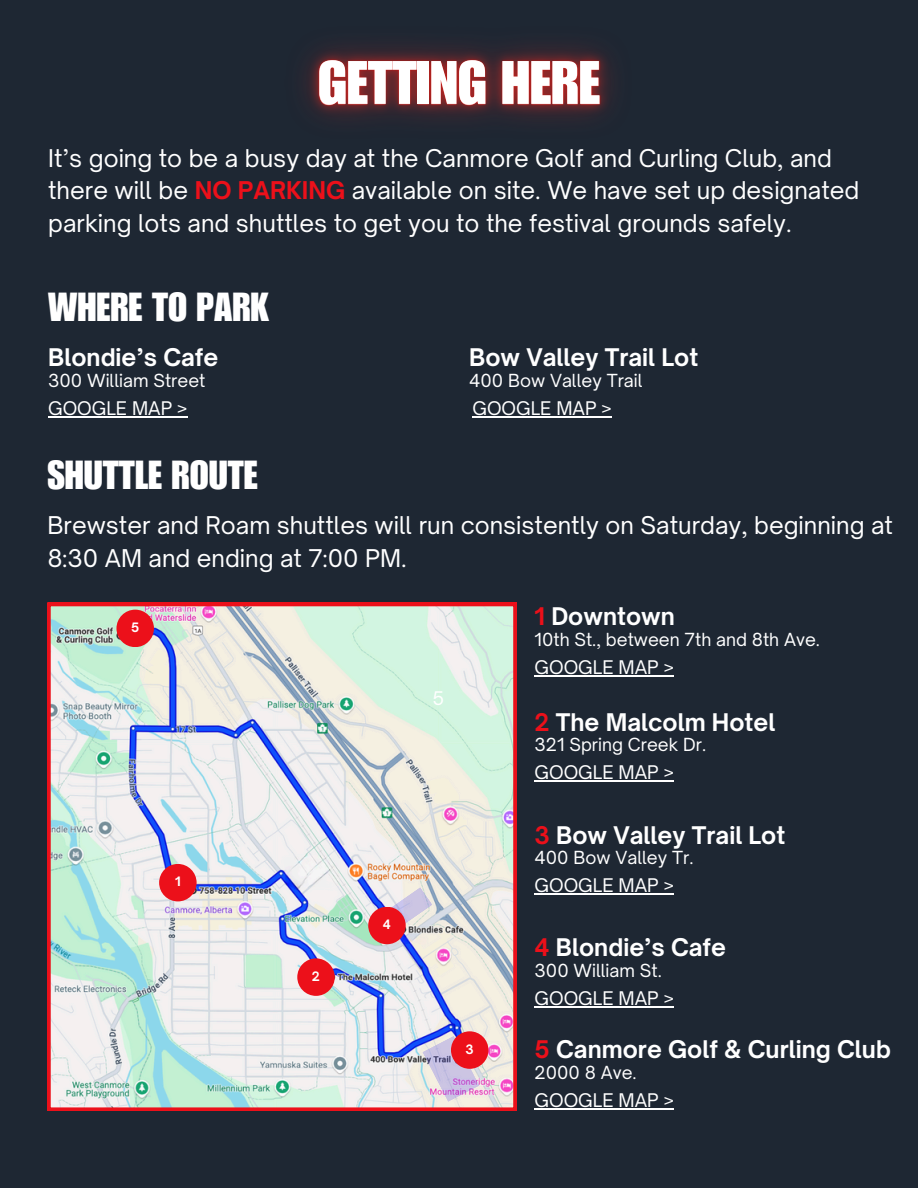
<style>
.page{position:relative;width:918px;height:1188px;background:#1e2733}
.page>*{position:absolute;margin:0;border:0;box-sizing:border-box;transform-origin:0 0}
.t1{font:60px "Impact LT Std";color:#fff}
.t2{font:39.45px "Impact LT Std";color:#fff}
.t3{font:23.4px/32.7px "Open Sauce One";color:#fff}
.t4{font:700 23.25px "Open Sauce One";color:#fff}
.t5{font:18px "Open Sauce One";color:#fff}
.t6{font:17.25px "Open Sauce One";color:#fff}
.t7{font:700 12.45px "Open Sauce One";color:#fff}
.s1{font-weight:700;color:#ec101a}
.s2{color:#ec101a}
</style>
<div class="page">
<svg style="left:47px;top:603px;width:469px;height:507px;background:#d6dcdc"></svg>
<div style="left:116px;top:610px;width:38px;height:37px;background:#ec101a;border-radius:50%"></div>
<div style="left:159px;top:864px;width:38px;height:37px;background:#ec101a;border-radius:50%"></div>
<div style="left:297px;top:958px;width:38px;height:38px;background:#ec101a;border-radius:50%"></div>
<svg style="left:422px;top:1036px;width:57px;height:66px;background:#cdc2de"></svg>
<div style="left:451px;top:1031px;width:37px;height:38px;background:#ec101a;border-radius:50%"></div>
<img style="left:303px;top:44px;width:310px;height:77px">
<hr style="left:48px;top:416px;width:139px;height:1px;background:#fff">
<hr style="left:472px;top:416px;width:140px;height:1px;background:#fff">
<hr style="left:535px;top:675px;width:139px;height:1px;background:#fff">
<hr style="left:535px;top:780px;width:139px;height:2px;background:#fff">
<hr style="left:535px;top:893px;width:139px;height:1px;background:#fff">
<hr style="left:535px;top:1006px;width:139px;height:1px;background:#fff">
<hr style="left:535px;top:1108px;width:139px;height:1px;background:#fff">
<svg style="left:390px;top:887px;width:42px;height:39px"></svg>
<div style="left:368px;top:907px;width:38px;height:37px;background:#ec101a;border-radius:50%"></div>
<p class="t1" style="left:318px;top:61px;width:283px">GETTING HERE</p>
<h5 class="t3" style="left:48px;top:141px;width:813px">It’s going to be a busy day at the Canmore Golf and Curling Club, and there will be <span class="s1">NO PARKING</span> available on site. We have set up designated parking lots and shuttles to get you to the festival grounds safely.</h5>
<h3 class="t2" style="left:48px;top:293px;width:222px">WHERE TO PARK</h3>
<h5 class="t4" style="left:48px;top:343px;width:172px">Blondie’s Cafe</h5>
<h2 class="t4" style="left:469px;top:343px;width:231px">Bow Valley Trail Lot</h2>
<h4 class="t6" style="left:48px;top:370px;width:159px">300 William Street</h4>
<p class="t6" style="left:469px;top:370px;width:175px">400 Bow Valley Trail</p>
<p class="t5" style="left:48px;top:397px;width:141px">GOOGLE MAP &gt;</p>
<p class="t5" style="left:472px;top:397px;width:141px">GOOGLE MAP &gt;</p>
<p class="t2" style="left:47px;top:461px;width:212px">SHUTTLE ROUTE</p>
<p class="t3" style="left:47px;top:509px;width:847px">Brewster and Roam shuttles will run consistently on Saturday, beginning at<br>8:30 AM and ending at 7:00 PM.</p>
<h1 class="t7" style="left:131px;top:620px;width:10px">5</h1>
<h4 class="t7" style="left:175px;top:874px;width:7px">1</h4>
<h2 class="t7" style="left:312px;top:968px;width:10px">2</h2>
<h3 class="t5" style="left:432px;top:687px;width:13px">5</h3>
<p class="t7" style="left:383px;top:917px;width:10px">4</p>
<h3 class="t7" style="left:466px;top:1041px;width:10px">3</h3>
<p class="t4" style="left:535px;top:602px;width:142px"><span class="s2">1</span> Downtown</p>
<p class="t6" style="left:535px;top:629px;width:287px">10th St., between 7th and 8th Ave.</p>
<p class="t5" style="left:535px;top:656px;width:141px">GOOGLE MAP &gt;</p>
<h3 class="t4" style="left:535px;top:707px;width:242px"><span class="s2">2</span> The Malcolm Hotel</h3>
<p class="t6" style="left:535px;top:734px;width:173px">321 Spring Creek Dr.</p>
<h5 class="t5" style="left:535px;top:761px;width:141px">GOOGLE MAP &gt;</h5>
<h3 class="t4" style="left:535px;top:820px;width:252px"><span class="s2">3</span> Bow Valley Trail Lot</h3>
<p class="t6" style="left:535px;top:847px;width:160px">400 Bow Valley Tr.</p>
<h5 class="t5" style="left:535px;top:874px;width:141px">GOOGLE MAP &gt;</h5>
<h3 class="t4" style="left:535px;top:933px;width:193px"><span class="s2">4</span> Blondie’s Cafe</h3>
<p class="t6" style="left:535px;top:960px;width:129px">300 William St.</p>
<h5 class="t5" style="left:535px;top:987px;width:141px">GOOGLE MAP &gt;</h5>
<h3 class="t4" style="left:535px;top:1035px;width:358px"><span class="s2">5</span> Canmore Golf &amp; Curling Club</h3>
<p class="t6" style="left:535px;top:1062px;width:104px">2000 8 Ave.</p>
<h5 class="t5" style="left:535px;top:1089px;width:141px">GOOGLE MAP &gt;</h5>
</div>
